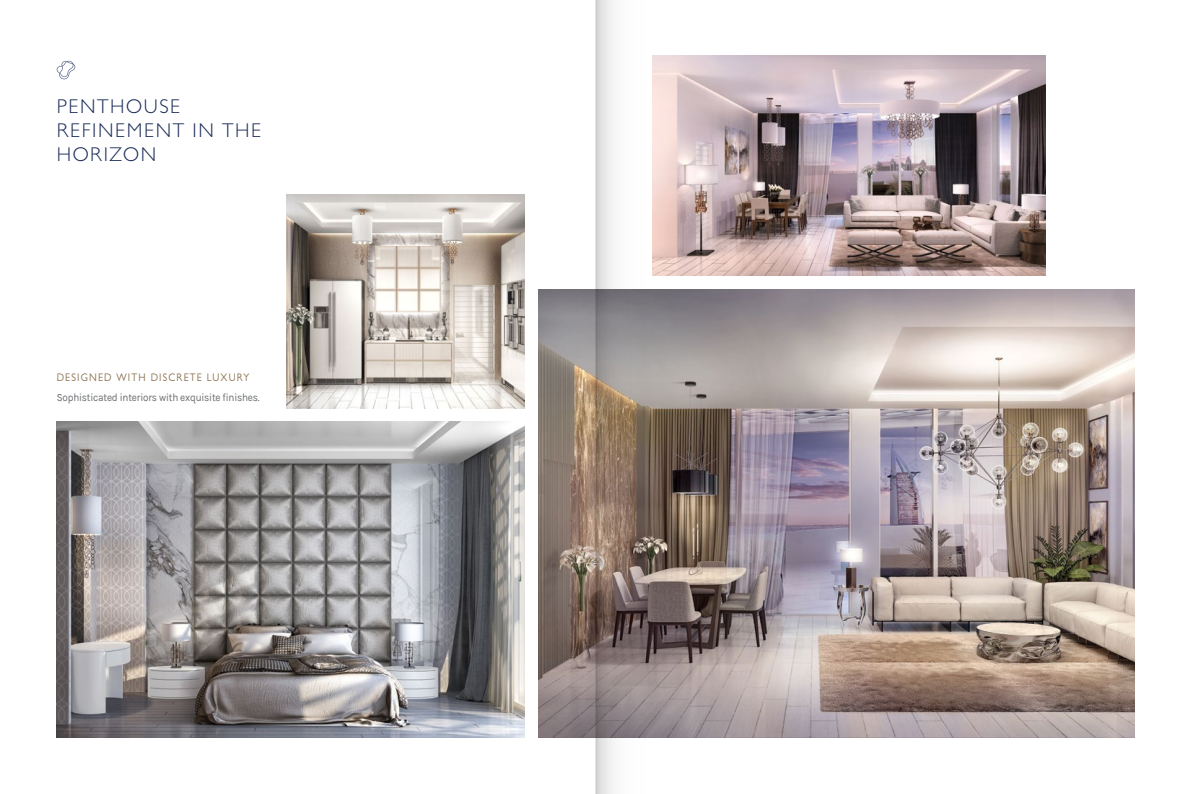
<style>
.page{position:relative;width:1191px;height:794px;background:#fff}
.page>*{position:absolute;margin:0;border:0;box-sizing:border-box;transform-origin:0 0}
.t1{font:300 20px/24px "Gill Sans MT Pro";letter-spacing:.08em;color:#1d2e59}
.t2{font:11px "Karla";letter-spacing:-.02em;color:#6a6c6f;scale:.9 1}
.t3{font:11px "Gill Sans MT Pro";letter-spacing:.12em;color:#896e4b;scale:.9 1}
</style>
<div class="page">
<img style="left:539px;top:289px;width:595px;height:448px">
<img style="left:662px;top:55px;width:383px;height:221px">
<img style="left:57px;top:421px;width:467px;height:316px">
<img style="left:286px;top:194px;width:238px;height:214px">
<svg style="left:57px;top:61px;width:18px;height:18px"></svg>
<svg style="left:595px;top:1px;width:67px;height:793px"></svg>
<h1 class="t1" style="left:57px;top:94px;width:206px">PENTHOUSE<br>REFINEMENT IN THE<br>HORIZON</h1>
<p class="t3" style="left:57px;top:371px;width:216px">DESIGNED WITH DISCRETE LUXURY</p>
<p class="t2" style="left:57px;top:391px;width:227px">Sophisticated interiors with exquisite finishes.</p>
</div>
